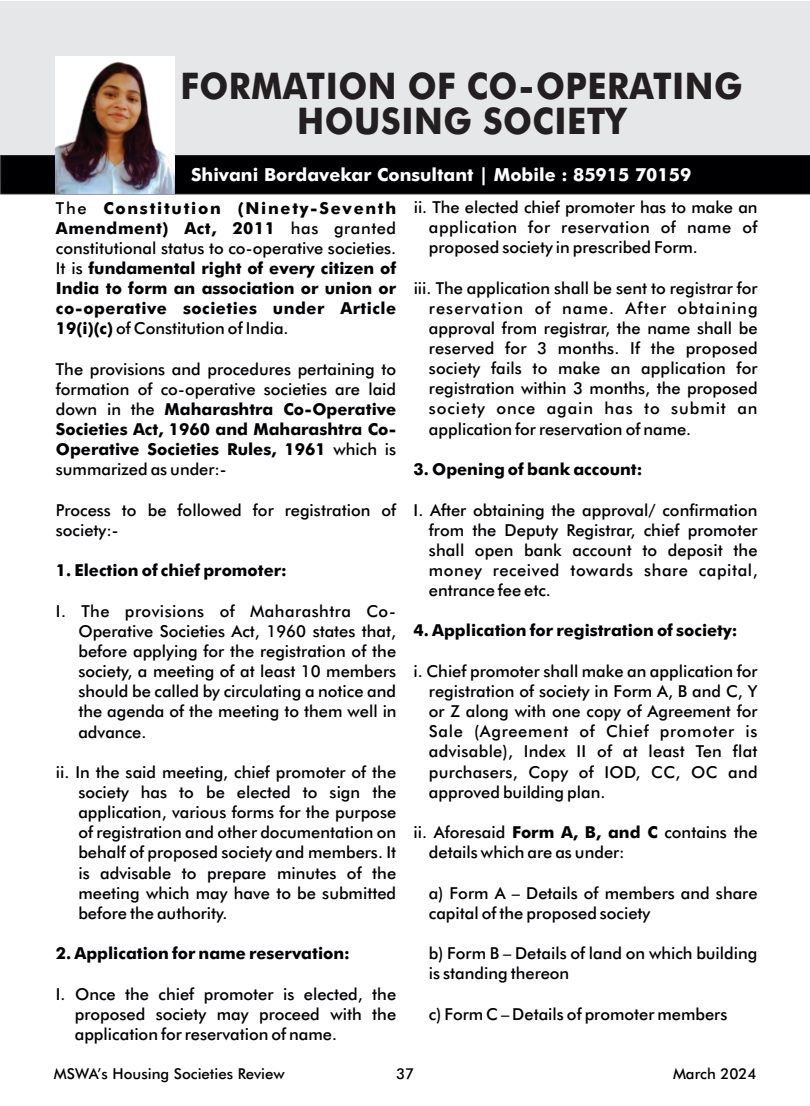
<style>
.page{position:relative;width:810px;height:1106px;background:#fff}
.page>*{position:absolute;margin:0;border:0;box-sizing:border-box;transform-origin:0 0}
.t1{font:700 36.75px/34.7px "Futura BT";letter-spacing:.015em;color:#231f20;text-align:center;scale:.92 1}
.t2{font:700 18px "Futura BT";color:#fff}
.t3{font:500 16.5px/20.1px "Futura BT";color:#000004;text-align:justify}
.t4{font:700 16.5px/20.1px "Futura BT";color:#000004;text-align:justify}
.t5{font:500 15px "Futura BT";color:#000}
.s1{font-weight:500}
.s2{font-weight:700}
</style>
<div class="page">
<div style="left:0;top:1px;width:810px;height:179px;background:#e6e7e8"></div>
<div style="left:0;top:155px;width:810px;height:39px;background:#000003;border:1px solid #231f20"></div>
<img style="left:56px;top:56px;width:119px;height:137px">
<h1 class="t1" style="left:181px;top:72px;width:613px">FORMATION OF CO-OPERATING<br>HOUSING SOCIETY</h1>
<p class="t2" style="left:191px;top:168px;width:502px">Shivani Bordavekar Consultant | Mobile : 85915 70159</p>
<p class="t4" style="left:56px;top:199px;width:342px"><span class="s1">The</span> Constitution (Ninety-Seventh Amendment) Act, 2011 <span class="s1">has granted constitutional status to co-operative societies.<br>It is</span> fundamental right of every citizen of India to form an association or union or co-operative societies under Article 19(i)(c) <span class="s1">of Constitution of India.</span></p>
<p class="t3" style="left:56px;top:360px;width:342px">The provisions and procedures pertaining to formation of co-operative societies are laid down in the <span class="s2">Maharashtra Co-Operative Societies Act, 1960 and Maharashtra Co-Operative Societies Rules, 1961</span> which is summarized as under:-</p>
<p class="t3" style="left:56px;top:501px;width:342px">Process to be followed for registration of society:-</p>
<p class="t4" style="left:56px;top:562px;width:232px">1. Election of chief promoter:</p>
<p class="t3" style="left:78px;top:603px;width:320px;text-indent:-22px">I. The provisions of Maharashtra Co-Operative Societies Act, 1960 states that, before applying for the registration of the society, a meeting of at least 10 members should be called by circulating a notice and the agenda of the meeting to them well in advance.</p>
<p class="t3" style="left:78px;top:764px;width:319px;text-indent:-22px">ii. In the said meeting, chief promoter of the society has to be elected to sign the application, various forms for the purpose of registration and other documentation on behalf of proposed society and members. It is advisable to prepare minutes of the meeting which may have to be submitted before the authority.</p>
<p class="t4" style="left:56px;top:945px;width:295px">2. Application for name reservation:</p>
<p class="t3" style="left:75px;top:985px;width:323px;text-indent:-19px">I. Once the chief promoter is elected, the proposed society may proceed with the application for reservation of name.</p>
<p class="t3" style="left:429px;top:199px;width:330px;text-indent:-15px">ii. The elected chief promoter has to make an application for reservation of name of proposed society in prescribed Form.</p>
<p class="t3" style="left:429px;top:280px;width:330px;text-indent:-15px">iii. The application shall be sent to registrar for reservation of name. After obtaining approval from registrar, the name shall be reserved for 3 months. If the proposed society fails to make an application for registration within 3 months, the proposed society once again has to submit an application for reservation of name.</p>
<p class="t4" style="left:414px;top:461px;width:230px">3. Opening of bank account:</p>
<p class="t3" style="left:429px;top:501px;width:330px;text-indent:-15px">I. After obtaining the approval/ confirmation from the Deputy Registrar, chief promoter shall open bank account to deposit the money received towards share capital, entrance fee etc.</p>
<p class="t4" style="left:414px;top:622px;width:325px">4. Application for registration of society:</p>
<p class="t3" style="left:429px;top:663px;width:330px;text-indent:-15px">i. Chief promoter shall make an application for registration of society in Form A, B and C, Y or Z along with one copy of Agreement for Sale (Agreement of Chief promoter is advisable), Index II of at least Ten flat purchasers, Copy of IOD, CC, OC and approved building plan.</p>
<p class="t3" style="left:429px;top:824px;width:330px;text-indent:-15px">ii. Aforesaid <span class="s2">Form A, B, and C</span> contains the details which are as under:</p>
<p class="t3" style="left:429px;top:884px;width:330px">a) Form A – Details of members and share capital of the proposed society</p>
<p class="t3" style="left:429px;top:945px;width:330px">b) Form B – Details of land on which building is standing thereon</p>
<p class="t3" style="left:429px;top:1006px;width:300px">c) Form C – Details of promoter members</p>
<p class="t5" style="left:54px;top:1068px;width:232px">MSWA’s Housing Societies Review</p>
<p class="t5" style="left:396px;top:1068px;width:20px">37</p>
<p class="t5" style="left:673px;top:1068px;width:85px">March 2024</p>
</div>
